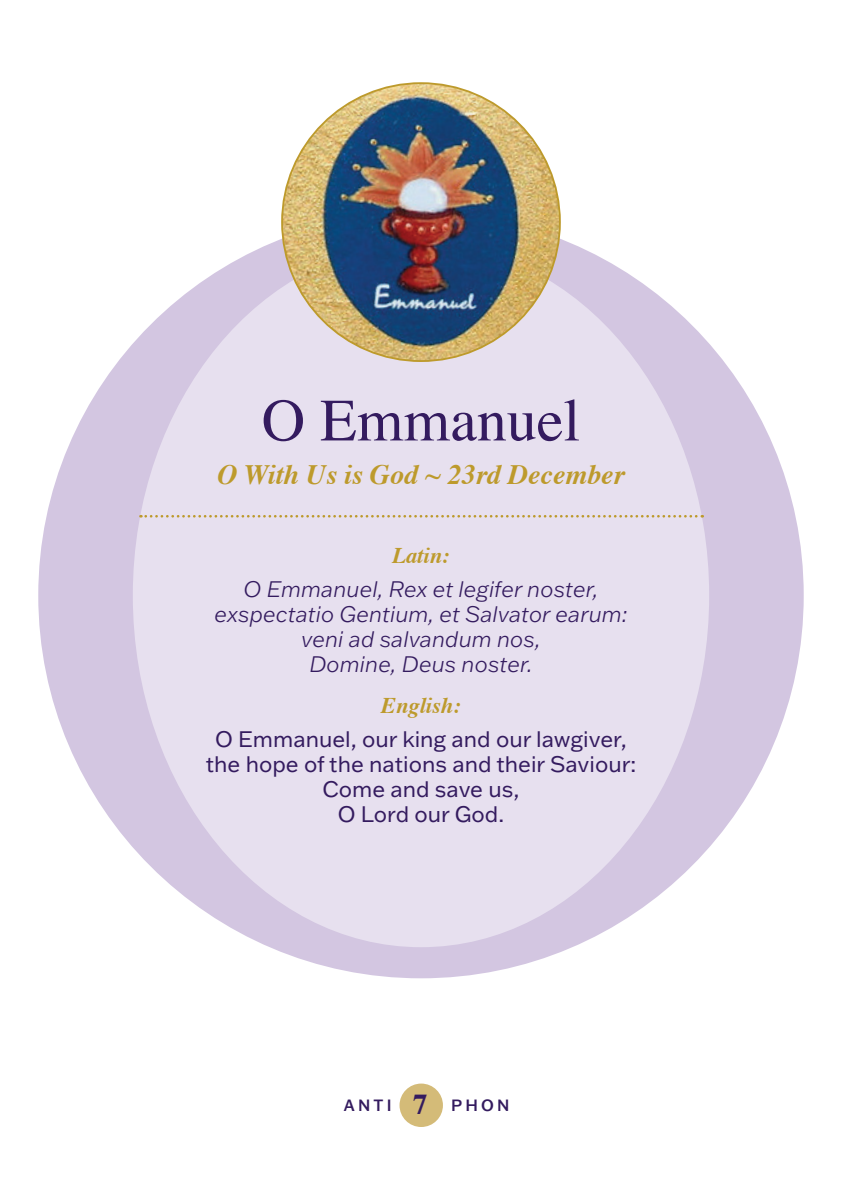
<style>
.page{position:relative;width:842px;height:1191px;background:#fff}
.page>*{position:absolute;margin:0;border:0;box-sizing:border-box;transform-origin:0 0}
.t1{font:60px "Times";color:#341b5f}
.t2{font:700 28.8px "Times";color:#341b5f}
.t3{font:italic 700 28px "Times";color:#bd9a2c}
.t4{font:italic 700 22.4px "Times";color:#bd9a2c}
.t5{font:italic 300 22px/25px "Franklin Gothic ATF";color:#341b5f;text-align:center}
.t6{font:22px/25px "Franklin Gothic ATF";color:#341b5f;text-align:center}
.t7{font:500 16px "Franklin Gothic ATF";letter-spacing:.2em;color:#341b5f}
</style>
<div class="page">
<div style="left:38px;top:213px;width:766px;height:765px;background:#d3c6e1;border-radius:50%"></div>
<div style="left:133px;top:244px;width:576px;height:703px;background:#e7e0ef;border-radius:50%"></div>
<svg style="left:140px;top:515px;width:563px;height:2px"></svg>
<div style="left:399px;top:1083px;width:44px;height:44px;background:#d4bb78;border-radius:50%"></div>
<img style="left:282px;top:83px;width:278px;height:278px;border-radius:139px">
<h1 class="t1" style="left:262px;top:364px;width:320px">O Emmanuel</h1>
<p class="t3" style="left:217px;top:449px;width:409px">O With Us is God ~ 23rd December</p>
<p class="t4" style="left:392px;top:534px;width:59px">Latin:</p>
<p class="t5" style="left:215px;top:576px;width:414px">O Emmanuel, Rex et legifer noster, exspectatio Gentium, et Salvator earum: veni ad salvandum nos,<br>Domine, Deus noster.</p>
<p class="t4" style="left:381px;top:684px;width:81px">English:</p>
<p class="t6" style="left:206px;top:725px;width:432px">O Emmanuel, our king and our lawgiver, the hope of the nations and their Saviour:<br>Come and save us,<br>O Lord our God.</p>
<h2 class="t2" style="left:413px;top:1077px;width:16px">7</h2>
<p class="t7" style="left:344px;top:1094px;width:49px">ANTI</p>
<p class="t7" style="left:451px;top:1094px;width:60px">PHON</p>
</div>
